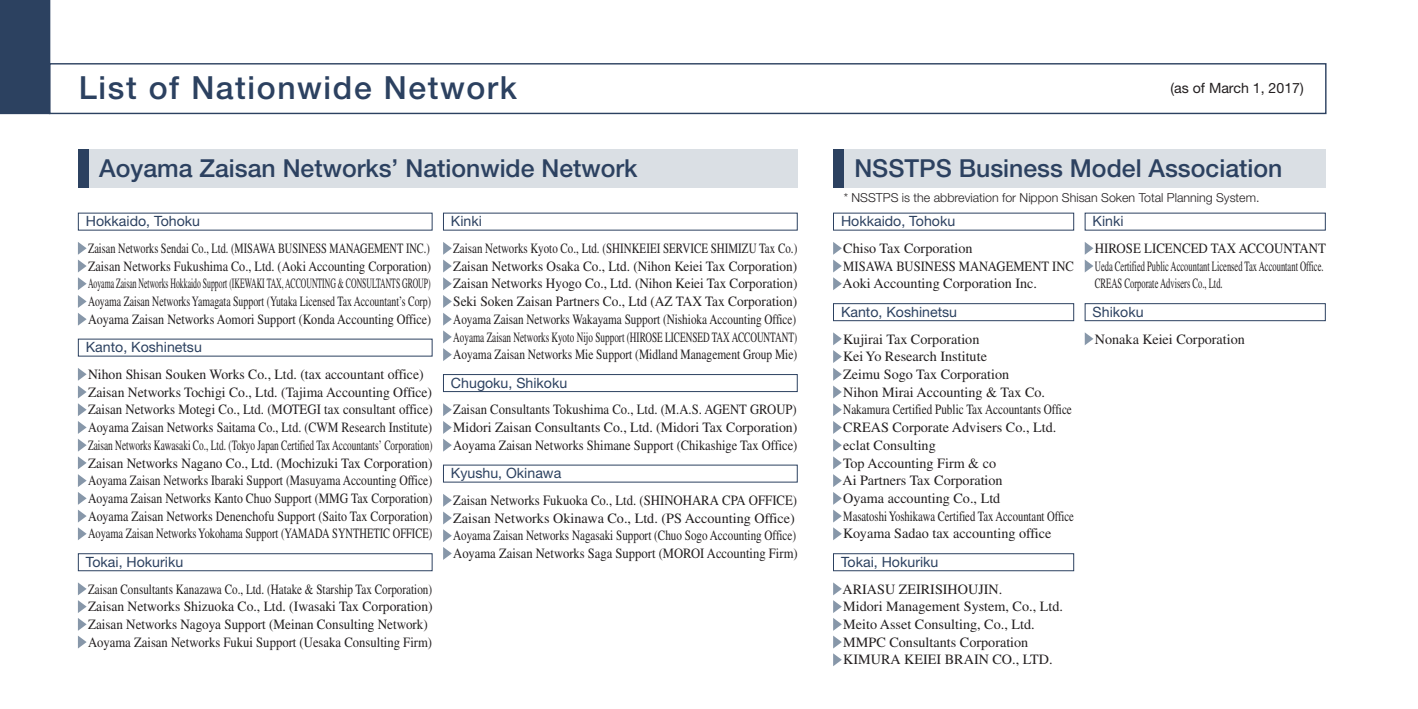
<style>
.page{position:relative;width:1418px;height:709px;background:#fff}
.page>*{position:absolute;margin:0;border:0;box-sizing:border-box;transform-origin:0 0}
.t1{font:500 32px "Helvetica Neue LT Std";letter-spacing:.05em;color:#2c4160}
.t2{font:500 24.75px "Helvetica Neue LT Std";color:#2c4160}
.t3{font:14.25px/17.8px "Times LT Std";color:#231f20}
.t4{font:14.25px/17.8px "Times LT Std";color:#231f20;text-align:justify;scale:.77 1}
.t5{font:14.25px/17.8px "Times LT Std";color:#231f20;text-align:justify;scale:.73 1}
.t6{font:14.25px/17.8px "Times LT Std";color:#231f20;scale:.78 1}
.t7{font:14.25px/17.8px "Times LT Std";color:#231f20;scale:.9 1}
.t8{font:14.25px/17.8px "Times LT Std";color:#231f20;text-align:justify;scale:.89 1}
.t9{font:14.25px "Helvetica Neue LT Std";color:#2c4160}
.t10{font:14.25px/17.8px "Times LT Std";color:#231f20;scale:.91 1}
.t11{font:14.25px "Helvetica Neue LT Std";color:#231f20}
.t12{font:300 12.5px "Helvetica Neue LT Std";color:#231f20}
</style>
<div class="page">
<div style="left:49px;top:63px;width:1277px;height:51px;border:1px solid #2c4160"></div>
<div style="left:78px;top:149px;width:719px;height:39px;background:#dadfe4"></div>
<div style="left:78px;top:149px;width:11px;height:39px;background:#2c4160"></div>
<div style="left:833px;top:149px;width:492px;height:39px;background:#dadfe4"></div>
<div style="left:833px;top:149px;width:10px;height:39px;background:#2c4160"></div>
<div style="left:443px;top:374px;width:354px;height:18px;border:1px solid #2c4160"></div>
<svg style="left:443px;top:403px;width:9px;height:48px"></svg>
<div style="left:1084px;top:303px;width:241px;height:18px;border:1px solid #2c4160"></div>
<svg style="left:1084px;top:332px;width:9px;height:13px"></svg>
<svg style="left:443px;top:494px;width:9px;height:66px"></svg>
<svg style="left:443px;top:242px;width:9px;height:119px"></svg>
<svg style="left:1084px;top:242px;width:9px;height:30px"></svg>
<svg style="left:78px;top:242px;width:9px;height:84px"></svg>
<svg style="left:833px;top:242px;width:8px;height:48px"></svg>
<svg style="left:78px;top:368px;width:9px;height:172px"></svg>
<div style="left:833px;top:303px;width:241px;height:18px;border:1px solid #2c4160"></div>
<svg style="left:833px;top:332px;width:8px;height:208px"></svg>
<div style="left:78px;top:553px;width:354px;height:18px;border:1px solid #2c4160"></div>
<svg style="left:78px;top:582px;width:9px;height:66px"></svg>
<div style="left:833px;top:553px;width:241px;height:18px;border:1px solid #2c4160"></div>
<svg style="left:833px;top:582px;width:8px;height:84px"></svg>
<div style="left:0;top:0;width:50px;height:114px;background:#2c4160"></div>
<h1 class="t1" style="left:79px;top:69px;width:440px">List of Nationwide Network</h1>
<h2 class="t2" style="left:99px;top:153px;width:540px">Aoyama Zaisan Networks’ Nationwide Network</h2>
<p class="t9" style="left:86px;top:213px;width:116px">Hokkaido, Tohoku</p>
<p class="t5" style="left:88px;top:239px;width:472px">Zaisan Networks Sendai Co., Ltd (. MISAWA BUSINESS MANAGEMENT INC (.<br>Zaisan Networks Fukushima Co., Ltd (. Aoki Accounting Corporation( Aoyama Zaisan Networks Hokkaido Support (IKEWAKI TAX, ACCOUNTING &amp; CONSULTANTS GROUP( Aoyama Zaisan Networks Yamagata Support (Yutaka Licensed Tax Accountant s’ Corp( Aoyama Zaisan Networks Aomori Support (Konda Accounting Office(</p>
<p class="t9" style="left:86px;top:339px;width:118px">Kanto, Koshinetsu</p>
<p class="t3" style="left:88px;top:365px;width:346px">Nihon Shisan Souken Works Co., Ltd (. tax accountant office( Zaisan Networks Tochigi Co., Ltd (. Tajima Accounting Office( Zaisan Networks Motegi Co., Ltd (. MOTEGI tax consultant office( Aoyama Zaisan Networks Saitama Co., Ltd (. CWM Research Institute( Zaisan Networks Kawasaki Co., Ltd (. Tokyo Japan Certified Tax Accountants’ Corporation( Zaisan Networks Nagano Co., Ltd (. Mochizuki Tax Corporation( Aoyama Zaisan Networks Ibaraki Support (Masuyama Accounting Office( Aoyama Zaisan Networks Kanto Chuo Support (MMG Tax Corporation( Aoyama Zaisan Networks Denenchofu Support (Saito Tax Corporation( Aoyama Zaisan Networks Yokohama Support (YAMADA SYNTHETIC OFFICE(</p>
<p class="t9" style="left:86px;top:553px;width:99px">Tokai, Hokuriku</p>
<p class="t6" style="left:88px;top:580px;width:443px">Zaisan Consultants Kanazawa Co., Ltd (. Hatake &amp; Starship Tax Corporation( Zaisan Networks Shizuoka Co., Ltd (. Iwasaki Tax Corporation( Zaisan Networks Nagoya Support (Meinan Consulting Network( Aoyama Zaisan Networks Fukui Support (Uesaka Consulting Firm(</p>
<p class="t9" style="left:451px;top:213px;width:32px">Kinki</p>
<p class="t4" style="left:453px;top:239px;width:448px">Zaisan Networks Kyoto Co., Ltd (. SHINKEIEI SERVICE SHIMIZU Tax Co (.<br>Zaisan Networks Osaka Co., Ltd (. Nihon Keiei Tax Corporation( Zaisan Networks Hyogo Co., Ltd (. Nihon Keiei Tax Corporation( Seki Soken Zaisan Partners Co., Ltd (AZ TAX Tax Corporation( Aoyama Zaisan Networks Wakayama Support (Nishioka Accounting Office( Aoyama Zaisan Networks Kyoto Nijo Support (HIROSE LICENSED TAX ACCOUNTANT( Aoyama Zaisan Networks Mie Support (Midland Management Group Mie(</p>
<p class="t9" style="left:451px;top:374px;width:118px">Chugoku, Shikoku</p>
<p class="t8" style="left:453px;top:400px;width:388px">Zaisan Consultants Tokushima Co., Ltd M(. A. .S. AGENT GROUP( Midori Zaisan Consultants Co., Ltd (. Midori Tax Corporation( Aoyama Zaisan Networks Shimane Support (Chikashige Tax Office(</p>
<p class="t9" style="left:451px;top:464px;width:112px">Kyushu, Okinawa</p>
<p class="t7" style="left:453px;top:491px;width:384px">Zaisan Networks Fukuoka Co., Ltd (. SHINOHARA CPA OFFICE( Zaisan Networks Okinawa Co., Ltd (. PS Accounting Office( Aoyama Zaisan Networks Nagasaki Support (Chuo Sogo Accounting Office( Aoyama Zaisan Networks Saga Support (MOROI Accounting Firm(</p>
<p class="t11" style="left:1170px;top:80px;width:135px">(as of March 1, 2017(</p>
<h2 class="t2" style="left:854px;top:153px;width:429px">NSSTPS Business Model Association</h2>
<p class="t12" style="left:843px;top:190px;width:417px">* NSSTPS is the abbreviation for Nippon Shisan Soken Total Planning System.</p>
<p class="t9" style="left:841px;top:213px;width:116px">Hokkaido, Tohoku</p>
<p class="t3" style="left:842px;top:239px;width:233px">Chiso Tax Corporation<br>MISAWA BUSINESS MANAGEMENT INC<br>Aoki Accounting Corporation Inc.</p>
<p class="t9" style="left:841px;top:303px;width:118px">Kanto, Koshinetsu</p>
<p class="t3" style="left:842px;top:330px;width:233px">Kujirai Tax Corporation<br>Kei Yo Research Institute<br>Zeimu Sogo Tax Corporation<br>Nihon Mirai Accounting &amp; Tax Co.<br>Nakamura Certified Public Tax Accountants Office<br>CREAS Corporate Advisers Co., Ltd. eclat Consulting<br>Top Accounting Firm &amp; co<br>Ai Partners Tax Corporation<br>Oyama accounting Co., Ltd<br>Masatoshi Yoshikawa Certified Tax Accountant Office<br>Koyama Sadao tax accounting office</p>
<p class="t9" style="left:841px;top:553px;width:99px">Tokai, Hokuriku</p>
<p class="t3" style="left:842px;top:580px;width:222px">ARIASU ZEIRISIHOUJIN.<br>Midori Management System, Co., Ltd.<br>Meito Asset Consulting, Co., Ltd.<br>MMPC Consultants Corporation<br>KIMURA KEIEI BRAIN CO., LTD.</p>
<p class="t9" style="left:1092px;top:213px;width:32px">Kinki</p>
<p class="t10" style="left:1094px;top:239px;width:255px">HIROSE LICENCED TAX ACCOUNTANT<br>Ueda Certified Public Accountant Licensed Tax Accountant Office.<br>CREAS Corporate Advisers Co., Ltd.</p>
<p class="t9" style="left:1092px;top:303px;width:52px">Shikoku</p>
<p class="t3" style="left:1094px;top:330px;width:152px">Nonaka Keiei Corporation</p>
</div>
